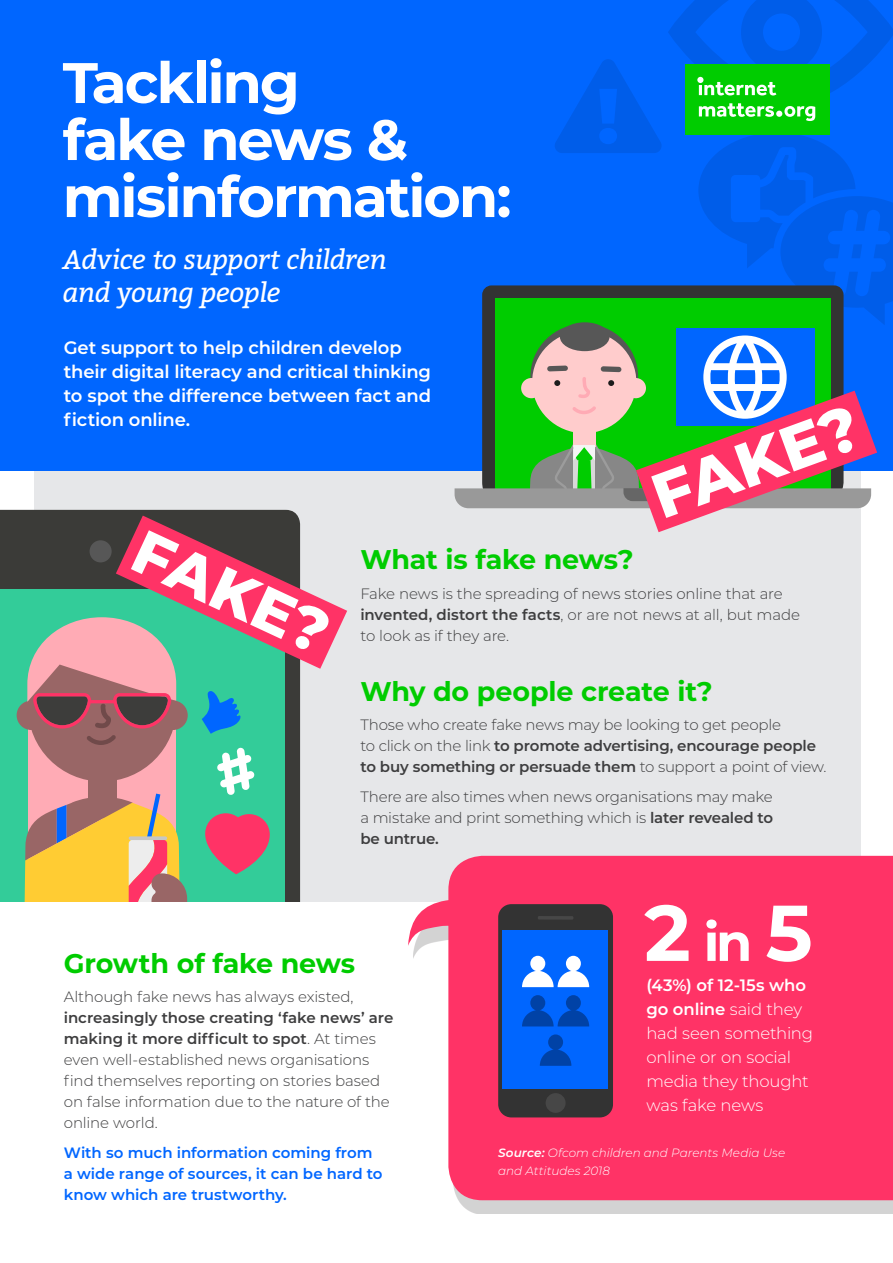
<style>
.page{position:relative;width:893px;height:1263px;background:#fff}
.page>*{position:absolute;margin:0;border:0;box-sizing:border-box;transform-origin:0 0}
.Head4{font:700 78.9px "Montserrat";color:#fff}
.Head4-2{font:700 57px/57px "Montserrat";letter-spacing:-.035em;color:#fff}
.Head2{font:700 27px "Montserrat";letter-spacing:-.01em;color:#0c0}
.Big_Para{font:italic 27px/33px "Bitter";letter-spacing:-.015em;color:#fff}
.Body{font:600 18px/24px "Montserrat";letter-spacing:-.01em;color:#fff}
.Body-2{font:300 16.5px/24px "Montserrat";letter-spacing:-.01em;color:#fff}
.Body-3{font:300 15px/21px "Montserrat";letter-spacing:-.01em;color:#3e3e3f}
.Body-4{font:600 15px/21px "Montserrat";color:#06f}
.Body-5{font:italic 300 12px/18px "Montserrat";color:#fff}
.s1{font-weight:600}
.s2{font-size:52.65px}
</style>
<div class="page">
<div style="left:34px;top:471px;width:826px;height:430px;background:#e6e7e9"></div>
<div style="left:0;top:0;width:893px;height:471px;background:#06f"></div>
<svg style="left:555px;top:0;width:338px;height:325px"></svg>
<div style="left:413px;top:870px;width:480px;height:344px;background:#231f20;opacity:.2"></div>
<div style="left:448px;top:856px;width:445px;height:344px;background:#f36"></div>
<svg style="left:408px;top:863px;width:68px;height:109px"></svg>
<div style="left:498px;top:904px;width:115px;height:213px;background:#333;border-radius:13px"></div>
<hr style="left:538px;top:916px;width:35px;height:4px;background:#474747">
<svg style="left:546px;top:1093px;width:20px;height:20px"></svg>
<div style="left:503px;top:930px;width:105px;height:159px;background:#06f"></div>
<svg style="left:522px;top:956px;width:67px;height:31px"></svg>
<svg style="left:522px;top:995px;width:67px;height:31px"></svg>
<svg style="left:540px;top:1034px;width:31px;height:32px"></svg>
<div style="left:0;top:510px;width:298px;height:79px;background:#3b3b38"></div>
<div style="left:0;top:589px;width:284px;height:312px;background:#3c9"></div>
<div style="left:17px;top:700px;width:29px;height:30px;background:#966;border-radius:50%"></div>
<svg style="left:24px;top:516px;width:323px;height:385px"></svg>
<svg style="left:482px;top:285px;width:361px;height:50px;background:#31343a"></svg>
<div style="left:495px;top:298px;width:336px;height:192px;background:#0c0"></div>
<div style="left:676px;top:328px;width:138px;height:98px;background:#06f"></div>
<div style="left:560px;top:322px;width:49px;height:29px;background:#575757;border-radius:50%"></div>
<svg style="left:455px;top:335px;width:422px;height:197px"></svg>
<p class="Head4-2" style="left:63px;top:51px;width:450px">Tackling<br>fake news &amp; misinformation:</p>
<p class="Big_Para" style="left:63px;top:243px;width:326px">Advice to support children and young people</p>
<p class="Body" style="left:64px;top:335px;width:369px">Get support to help children develop their digital literacy and critical thinking to spot the difference between fact and fiction online.</p>
<p class="Head2" style="left:360px;top:540px;width:275px">What is fake news?</p>
<p class="Body-3" style="left:360px;top:583px;width:441px">Fake news is the spreading of news stories online that are <span class="s1">invented, distort the facts</span>, or are not news at all, but made to look as if they are.</p>
<p class="Head2" style="left:360px;top:672px;width:354px">Why do people create it?</p>
<p class="Body-3" style="left:360px;top:714px;width:468px">Those who create fake news may be looking to get people<br>to click on the link <span class="s1">to promote advertising, encourage people to buy something or persuade them</span> to support a point of view.</p>
<p class="Body-3" style="left:360px;top:785px;width:414px;text-align:justify">There are also times when news organisations may make a mistake and print something which is <span class="s1">later revealed to be untrue.</span></p>
<p class="Head2" style="left:64px;top:944px;width:293px">Growth of fake news</p>
<p class="Body-3" style="left:64px;top:986px;width:331px">Although fake news has always existed, <span class="s1">increasingly those creating ‘fake news’ are making it more difficult to spot</span>. At times even well-established news organisations find themselves reporting on stories based on false information due to the nature of the online world.</p>
<p class="Body-4" style="left:64px;top:1141px;width:320px">With so much information coming from a wide range of sources, it can be hard to know which are trustworthy.</p>
<p class="Head4" style="left:644px;top:876px;width:170px">2 <span class="s2">in</span> 5</p>
<p class="Body-2" style="left:646px;top:973px;width:168px"><span class="s1">(43%) of 12-15s who go online</span> said they had seen something online or on social media they thought was fake news</p>
<p class="Body-5" style="left:498px;top:1143px;width:289px"><span class="s1">Source:</span> Ofcom children and Parents Media Use and Attitudes 2018</p>
</div>
